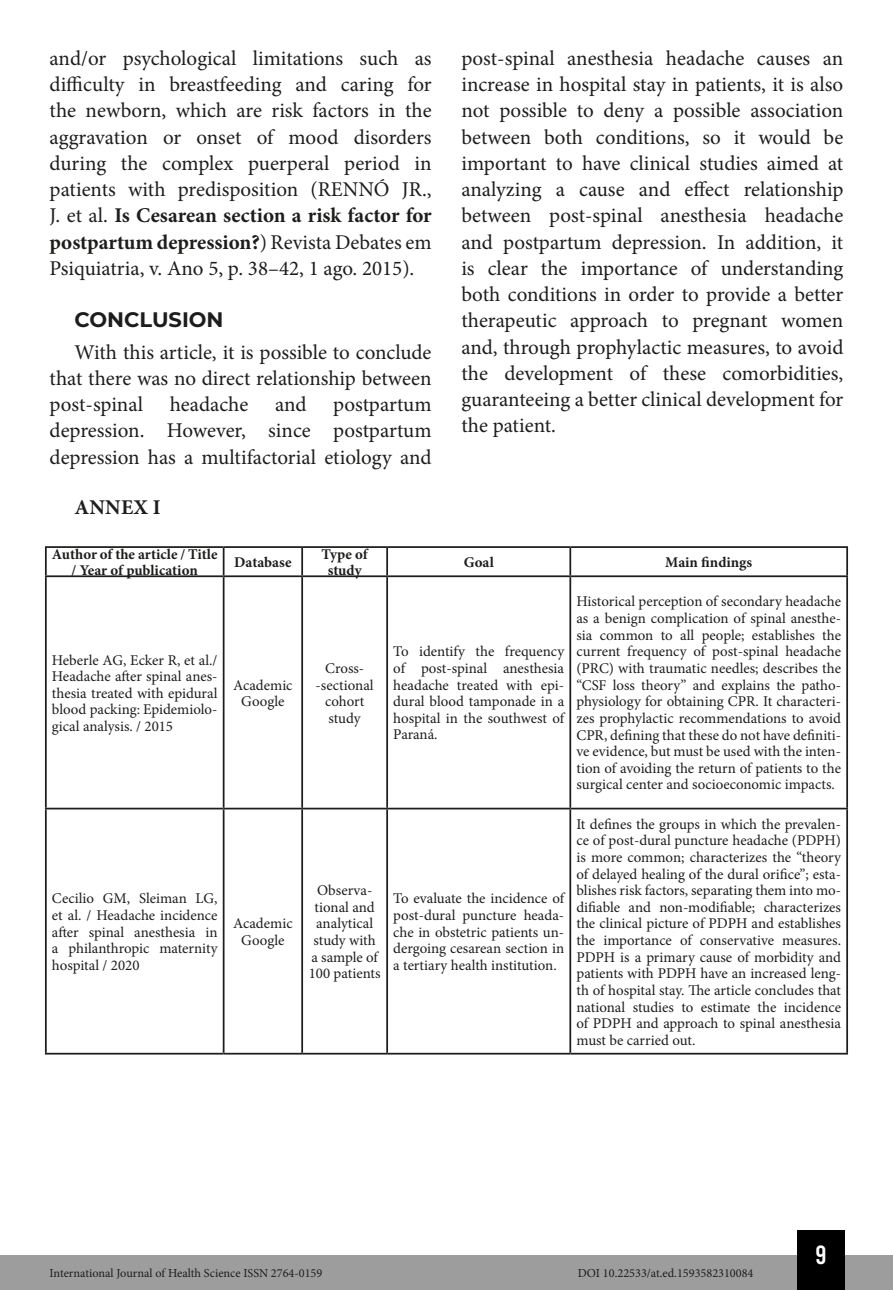
<style>
.page{position:relative;width:893px;height:1290px;background:#fff}
.page>*{position:absolute;margin:0;border:0;box-sizing:border-box;transform-origin:0 0}
.t1{font:26.25px "Bebas Kai";color:#fff}
.t2{font:21px/26.2px "Minion Pro";color:#1d1d1b;text-align:justify}
.t3{font:700 21px "Montserrat";color:#1d1d1b}
.t4{font:700 21px "Minion Pro";letter-spacing:.01em;color:#1d1d1b}
.t5{font:14.88px/16.6px "Minion Pro";color:#1d1d1b;text-align:justify}
.t6{font:700 14.88px/16.6px "Minion Pro";color:#1d1d1b;text-align:center}
.t7{font:12.25px "Minion Pro";color:#1d1d1b}
.s1{font-weight:700}
</style>
<div class="page">
<div style="left:0;top:1255px;width:893px;height:35px;background:#9d9d9d"></div>
<div style="left:797px;top:1230px;width:48px;height:60px;background:#000"></div>
<hr style="left:45px;top:546px;width:179px;height:2px;background:#1d1d1b">
<hr style="left:224px;top:546px;width:78px;height:2px;background:#1d1d1b">
<hr style="left:302px;top:546px;width:85px;height:2px;background:#1d1d1b">
<hr style="left:387px;top:546px;width:183px;height:2px;background:#1d1d1b">
<hr style="left:570px;top:546px;width:278px;height:2px;background:#1d1d1b">
<hr style="left:45px;top:575px;width:179px;height:2px;background:#1d1d1b">
<hr style="left:224px;top:575px;width:78px;height:2px;background:#1d1d1b">
<hr style="left:302px;top:575px;width:85px;height:2px;background:#1d1d1b">
<hr style="left:387px;top:575px;width:183px;height:2px;background:#1d1d1b">
<hr style="left:570px;top:575px;width:278px;height:2px;background:#1d1d1b">
<hr style="left:45px;top:808px;width:179px;height:1px;background:#1d1d1b">
<hr style="left:224px;top:808px;width:78px;height:1px;background:#1d1d1b">
<hr style="left:302px;top:808px;width:85px;height:1px;background:#1d1d1b">
<hr style="left:387px;top:808px;width:183px;height:1px;background:#1d1d1b">
<hr style="left:570px;top:808px;width:278px;height:1px;background:#1d1d1b">
<hr style="left:45px;top:1053px;width:179px;height:1px;background:#1d1d1b">
<hr style="left:224px;top:1053px;width:78px;height:1px;background:#1d1d1b">
<hr style="left:302px;top:1053px;width:85px;height:1px;background:#1d1d1b">
<hr style="left:387px;top:1053px;width:183px;height:1px;background:#1d1d1b">
<hr style="left:570px;top:1053px;width:278px;height:1px;background:#1d1d1b">
<hr style="left:45px;top:548px;width:2px;height:27px;background:#1d1d1b">
<hr style="left:45px;top:577px;width:2px;height:231px;background:#1d1d1b">
<hr style="left:45px;top:809px;width:2px;height:244px;background:#1d1d1b">
<svg style="left:223px;top:548px;width:1px;height:27px"></svg>
<hr style="left:301px;top:548px;width:2px;height:27px;background:#1d1d1b">
<hr style="left:386px;top:548px;width:2px;height:27px;background:#1d1d1b">
<hr style="left:569px;top:548px;width:2px;height:27px;background:#1d1d1b">
<hr style="left:846px;top:548px;width:2px;height:27px;background:#1d1d1b">
<hr style="left:223px;top:577px;width:1px;height:231px;background:#1d1d1b">
<hr style="left:301px;top:577px;width:2px;height:231px;background:#1d1d1b">
<hr style="left:386px;top:577px;width:2px;height:231px;background:#1d1d1b">
<hr style="left:569px;top:577px;width:2px;height:231px;background:#1d1d1b">
<hr style="left:846px;top:577px;width:2px;height:231px;background:#1d1d1b">
<hr style="left:223px;top:809px;width:1px;height:244px;background:#1d1d1b">
<hr style="left:301px;top:809px;width:2px;height:244px;background:#1d1d1b">
<hr style="left:386px;top:809px;width:2px;height:244px;background:#1d1d1b">
<hr style="left:569px;top:809px;width:2px;height:244px;background:#1d1d1b">
<hr style="left:846px;top:809px;width:2px;height:244px;background:#1d1d1b">
<p class="t2" style="left:50px;top:45px;width:384px">and/or psychological limitations such as difficulty in breastfeeding and caring for the newborn, which are risk factors in the aggravation or onset of mood disorders during the complex puerperal period in patients with predisposition (RENNÓ JR., J. et al. <span class="s1">Is Cesarean section a risk factor for postpartum depression?</span>) Revista Debates em Psiquiatria, v. Ano 5, p. 38–42, 1 ago. 2015).</p>
<h2 class="t3" style="left:74px;top:305px;width:151px">CONCLUSION</h2>
<h2 class="t2" style="left:50px;top:339px;width:383px;text-indent:25px">With this article, it is possible to conclude that there was no direct relationship between post-spinal</h2>
<h2 class="t2" style="left:170px;top:391px;width:80px">headache</h2>
<h2 class="t2" style="left:275px;top:391px;width:33px">and</h2>
<h2 class="t2" style="left:50px;top:391px;width:384px;text-indent:284px">postpartum depression. However, since postpartum depression has a multifactorial etiology and</h2>
<p class="t2" style="left:461px;top:45px;width:384px">post-spinal anesthesia headache causes an increase in hospital stay in patients, it is also not possible to deny a possible association between both conditions, so it would be important to have clinical studies aimed at analyzing a cause and effect relationship between post-spinal anesthesia headache and postpartum depression. In addition, it is clear the importance of understanding both conditions in order to provide a better therapeutic approach to pregnant women and, through prophylactic measures, to avoid the development of these comorbidities, guaranteeing a better clinical development for the patient.</p>
<h2 class="t4" style="left:75px;top:493px;width:88px">ANNEX I</h2>
<p class="t6" style="left:52px;top:545px;width:167px">Author of the article / Title / Year of publication</p>
<p class="t6" style="left:234px;top:554px;width:59px">Database</p>
<p class="t6" style="left:322px;top:545px;width:48px">Type of study</p>
<p class="t6" style="left:464px;top:554px;width:32px">Goal</p>
<p class="t6" style="left:665px;top:554px;width:88px">Main findings</p>
<p class="t5" style="left:52px;top:651px;width:167px">Heberle AG, Ecker R, et al./ Headache after spinal anes&shy;thesia treated with epidural blood packing: Epidemiolo&shy;gical analysis. / 2015</p>
<p class="t5" style="left:233px;top:676px;width:61px;text-align:center">Academic<br>Google</p>
<p class="t5" style="left:52px;top:890px;width:167px">Cecilio GM, Sleiman LG, et al. / Headache incidence after spinal anesthesia in a philanthropic maternity hospital / 2020</p>
<p class="t5" style="left:233px;top:915px;width:61px;text-align:center">Academic<br>Google</p>
<p class="t5" style="left:316px;top:660px;width:60px;text-align:center">Cross--sectional cohort study</p>
<p class="t5" style="left:393px;top:643px;width:172px">To identify the frequency of post-spinal anesthesia headache treated with epi&shy;dural blood tamponade in a hospital in the southwest of Paraná.</p>
<p class="t5" style="left:309px;top:882px;width:73px;text-align:center">Observa&shy;tional and analytical study with a sample of<br>100 patients</p>
<p class="t5" style="left:393px;top:890px;width:172px">To evaluate the incidence of post-dural puncture heada&shy;che in obstetric patients un&shy;dergoing cesarean section in a tertiary health institution.</p>
<p class="t5" style="left:576px;top:593px;width:266px">Historical perception of secondary headache as a benign complication of spinal anesthe&shy;sia common to all people; establishes the current frequency of post-spinal headache (PRC) with traumatic needles; describes the “CSF loss theory” and explains the patho&shy;physiology for obtaining CPR. It characteri&shy;zes prophylactic recommendations to avoid CPR, defining that these do not have definiti&shy;ve evidence, but must be used with the inten&shy;tion of avoiding the return of patients to the surgical center and socioeconomic impacts.</p>
<p class="t5" style="left:576px;top:816px;width:266px">It defines the groups in which the prevalen&shy;ce of post-dural puncture headache (PDPH) is more common; characterizes the “theory of delayed healing of the dural orifice”; esta&shy;blishes risk factors, separating them into mo&shy;difiable and non-modifiable; characterizes the clinical picture of PDPH and establishes the importance of conservative measures.<br>PDPH is a primary cause of morbidity and patients with PDPH have an increased leng&shy;th of hospital stay. The article concludes that national studies to estimate the incidence of PDPH and approach to spinal anesthesia must be carried out.</p>
<h1 class="t1" style="left:815px;top:1241px;width:13px">9</h1>
<p class="t7" style="left:50px;top:1265px;width:274px">International Journal of Health Science ISSN 2764-0159</p>
<p class="t7" style="left:578px;top:1265px;width:177px">DOI 10.22533/at.ed.1593582310084</p>
</div>
